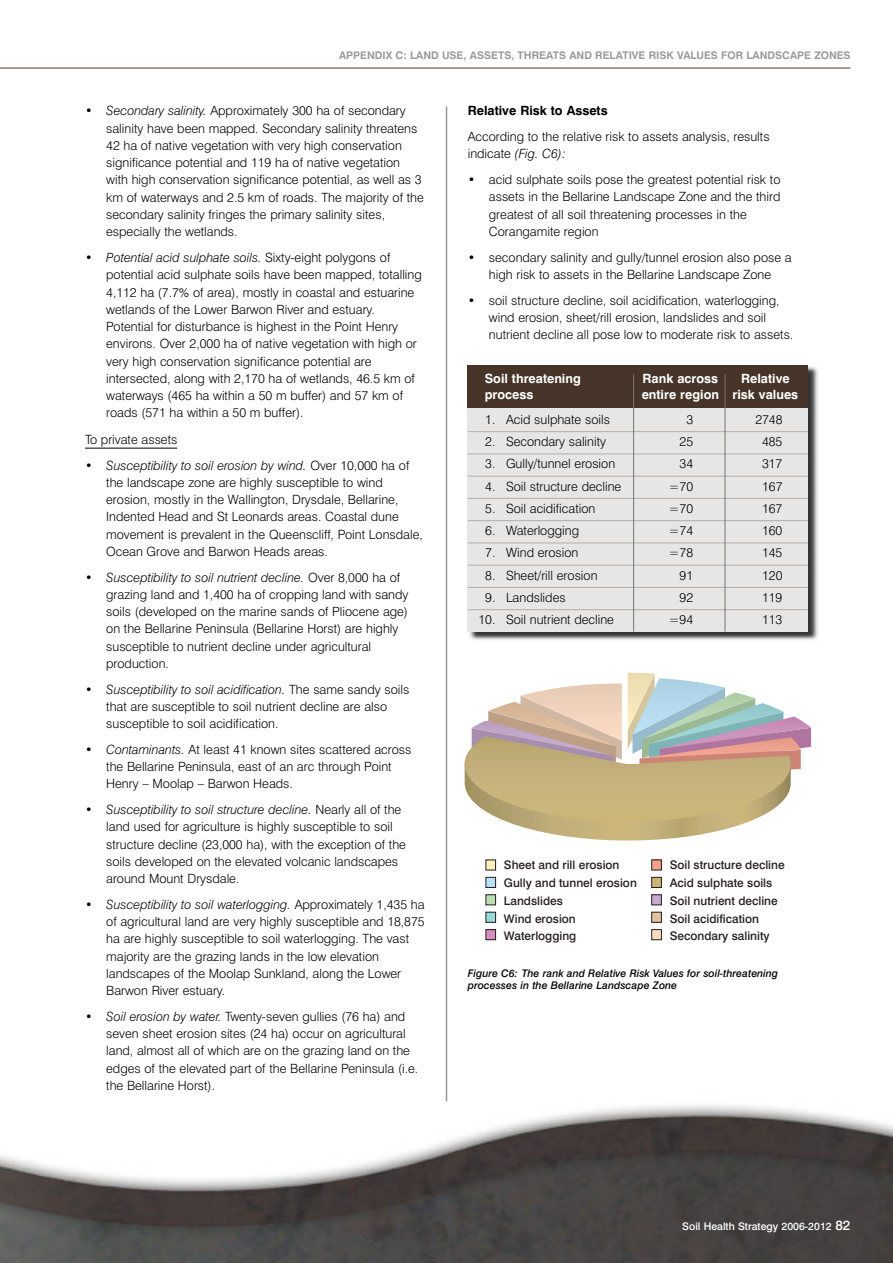
<style>
.page{position:relative;width:893px;height:1263px;background:#fff}
.page>*{position:absolute;margin:0;border:0;box-sizing:border-box;transform-origin:0 0}
.t1{font:300 12.75px/17.2px "Swiss 721 BT";color:#000}
.t2{font:700 12.75px "Swiss 721 BT";color:#fff}
.t3{font:700 12.75px "Swiss 721 BT";color:#000}
.t4{font:500 11.85px/17.7px "Swiss 721 BT";color:#231f20}
.t5{font:italic 500 10.5px/12px "Swiss 721 BT";color:#000}
.t6{font:700 10.5px "Swiss 721 BT";color:#999}
.t7{font:500 10.5px "Swiss 721 BT";color:#fff}
.s1{font-style:italic}
.s2{font-size:13.5px}
</style>
<div class="page">
<img style="left:0;top:1063px;width:893px;height:200px">
<hr style="left:0;top:68px;width:850px;height:1px;background:#473428">
<hr style="left:85px;top:448px;width:92px;height:1px;background:#000">
<hr style="left:446px;top:106px;width:1px;height:995px;background:#999">
<img style="left:468px;top:366px;width:350px;height:274px">
<div style="left:468px;top:366px;width:340px;height:265px;background:#e6e6e6"></div>
<div style="left:468px;top:366px;width:340px;height:42px;background:#473428"></div>
<hr style="left:468px;top:431px;width:340px;height:1px;background:#b5aea9">
<hr style="left:468px;top:453px;width:340px;height:1px;background:#b5aea9">
<hr style="left:468px;top:476px;width:340px;height:1px;background:#b5aea9">
<hr style="left:468px;top:498px;width:340px;height:1px;background:#b5aea9">
<hr style="left:468px;top:520px;width:340px;height:1px;background:#b5aea9">
<hr style="left:468px;top:542px;width:340px;height:1px;background:#b5aea9">
<hr style="left:468px;top:565px;width:340px;height:1px;background:#b5aea9">
<hr style="left:468px;top:587px;width:340px;height:1px;background:#b5aea9">
<hr style="left:468px;top:609px;width:340px;height:1px;background:#b5aea9">
<hr style="left:725px;top:374px;width:1px;height:257px;background:#7e7169">
<hr style="left:633px;top:374px;width:1px;height:257px;background:#7e7169">
<svg style="left:465px;top:673px;width:346px;height:168px"></svg>
<div style="left:486px;top:860px;width:10px;height:10px;background:#feefbb"></div>
<div style="left:485px;top:859px;width:11px;height:11px;border:1px solid #231f20"></div>
<div style="left:486px;top:877px;width:10px;height:10px;background:#b9e1f7"></div>
<div style="left:485px;top:877px;width:11px;height:11px;border:1px solid #231f20"></div>
<div style="left:486px;top:895px;width:10px;height:10px;background:#bcdeb2"></div>
<div style="left:485px;top:894px;width:11px;height:11px;border:1px solid #231f20"></div>
<div style="left:486px;top:912px;width:10px;height:10px;background:#99d7db"></div>
<div style="left:485px;top:912px;width:11px;height:11px;border:1px solid #231f20"></div>
<div style="left:486px;top:929px;width:10px;height:11px;background:#d38cbd"></div>
<div style="left:485px;top:929px;width:11px;height:11px;border:1px solid #231f20"></div>
<div style="left:652px;top:860px;width:9px;height:10px;background:#f6a08b"></div>
<div style="left:651px;top:859px;width:11px;height:11px;border:1px solid #231f20"></div>
<div style="left:652px;top:877px;width:9px;height:10px;background:#ccb576"></div>
<div style="left:651px;top:877px;width:11px;height:11px;border:1px solid #231f20"></div>
<div style="left:652px;top:895px;width:9px;height:10px;background:#c9a9cf"></div>
<div style="left:651px;top:894px;width:11px;height:11px;border:1px solid #231f20"></div>
<div style="left:652px;top:912px;width:9px;height:10px;background:#e4c19f"></div>
<div style="left:651px;top:912px;width:11px;height:11px;border:1px solid #231f20"></div>
<div style="left:652px;top:929px;width:9px;height:11px;background:#fddcc2"></div>
<div style="left:651px;top:929px;width:11px;height:11px;border:1px solid #231f20"></div>
<p class="t6" style="left:339px;top:51px;width:513px">APPENDIX C: LAND USE, ASSETS, THREATS AND RELATIVE RISK VALUES FOR LANDSCAPE ZONES</p>
<p class="t1" style="left:106px;top:104px;width:319px;text-indent:-21px">• <span class="s1">Secondary salinity.</span> Approximately 300 ha of secondary salinity have been mapped. Secondary salinity threatens 42 ha of native vegetation with very high conservation significance potential and 119 ha of native vegetation with high conservation significance potential, as well as 3 km of waterways and 2.5 km of roads. The majority of the secondary salinity fringes the primary salinity sites, especially the wetlands.</p>
<p class="t1" style="left:106px;top:250px;width:317px;text-indent:-21px">• <span class="s1">Potential acid sulphate soils.</span> Sixty-eight polygons of potential acid sulphate soils have been mapped, totalling 4,112 ha (7.7% of area), mostly in coastal and estuarine wetlands of the Lower Barwon River and estuary.<br>Potential for disturbance is highest in the Point Henry environs. Over 2,000 ha of native vegetation with high or very high conservation significance potential are intersected, along with 2,170 ha of wetlands, 46.5 km of waterways (465 ha within a 50 m buffer) and 57 km of roads (571 ha within a 50 m buffer).</p>
<p class="t1" style="left:85px;top:432px;width:94px">To private assets</p>
<p class="t1" style="left:106px;top:458px;width:318px;text-indent:-21px">• <span class="s1">Susceptibility to soil erosion by wind.</span> Over 10,000 ha of the landscape zone are highly susceptible to wind erosion, mostly in the Wallington, Drysdale, Bellarine, Indented Head and St Leonards areas. Coastal dune movement is prevalent in the Queenscliff, Point Lonsdale, Ocean Grove and Barwon Heads areas.</p>
<p class="t1" style="left:106px;top:570px;width:304px;text-indent:-21px">• <span class="s1">Susceptibility to soil nutrient decline.</span> Over 8,000 ha of grazing land and 1,400 ha of cropping land with sandy soils (developed on the marine sands of Pliocene age) on the Bellarine Peninsula (Bellarine Horst) are highly susceptible to nutrient decline under agricultural production.</p>
<p class="t1" style="left:106px;top:682px;width:305px;text-indent:-21px">• <span class="s1">Susceptibility to soil acidification.</span> The same sandy soils that are susceptible to soil nutrient decline are also susceptible to soil acidification.</p>
<p class="t1" style="left:106px;top:742px;width:307px;text-indent:-21px">• <span class="s1">Contaminants.</span> At least 41 known sites scattered across the Bellarine Peninsula, east of an arc through Point<br>Henry – Moolap – Barwon Heads.</p>
<p class="t1" style="left:106px;top:802px;width:301px;text-indent:-21px">• <span class="s1">Susceptibility to soil structure decline.</span> Nearly all of the land used for agriculture is highly susceptible to soil structure decline (23,000 ha), with the exception of the soils developed on the elevated volcanic landscapes around Mount Drysdale.</p>
<p class="t1" style="left:106px;top:897px;width:320px;text-indent:-21px">• <span class="s1">Susceptibility to soil waterlogging.</span> Approximately 1,435 ha of agricultural land are very highly susceptible and 18,875 ha are highly susceptible to soil waterlogging. The vast majority are the grazing lands in the low elevation landscapes of the Moolap Sunkland, along the Lower Barwon River estuary.</p>
<p class="t1" style="left:106px;top:1009px;width:313px;text-indent:-21px">• <span class="s1">Soil erosion by water.</span> Twenty-seven gullies (76 ha) and seven sheet erosion sites (24 ha) occur on agricultural land, almost all of which are on the grazing land on the edges of the elevated part of the Bellarine Peninsula (i.e. the Bellarine Horst).</p>
<p class="t3" style="left:468px;top:106px;width:141px">Relative Risk to Assets</p>
<p class="t1" style="left:468px;top:129px;width:303px">According to the relative risk to assets analysis, results indicate <span class="s1">(Fig. C6):</span></p>
<p class="t1" style="left:489px;top:172px;width:293px;text-indent:-21px">• acid sulphate soils pose the greatest potential risk to assets in the Bellarine Landscape Zone and the third greatest of all soil threatening processes in the Corangamite region</p>
<p class="t1" style="left:468px;top:250px;width:325px;text-align:center">• secondary salinity and gully/tunnel erosion also pose a high risk to assets in the Bellarine Landscape Zone</p>
<p class="t1" style="left:489px;top:293px;width:306px;text-indent:-21px">• soil structure decline, soil acidification, waterlogging, wind erosion, sheet/rill erosion, landslides and soil nutrient decline all pose low to moderate risk to assets.</p>
<p class="t2" style="left:485px;top:374px;width:98px">Soil threatening</p>
<p class="t2" style="left:642px;top:374px;width:77px">Rank across</p>
<p class="t2" style="left:741px;top:374px;width:50px">Relative</p>
<p class="t2" style="left:485px;top:390px;width:50px">process</p>
<p class="t2" style="left:642px;top:390px;width:158px">entire region risk values</p>
<p class="t1" style="left:485px;top:412px;width:126px">1. Acid sulphate soils</p>
<p class="t1" style="left:686px;top:412px;width:8px">3</p>
<p class="t1" style="left:755px;top:412px;width:29px">2748</p>
<p class="t1" style="left:485px;top:434px;width:122px">2. Secondary salinity</p>
<p class="t1" style="left:680px;top:434px;width:15px">25</p>
<p class="t1" style="left:762px;top:434px;width:22px">485</p>
<p class="t1" style="left:485px;top:456px;width:132px">3. Gully/tunnel erosion</p>
<p class="t1" style="left:680px;top:456px;width:15px">34</p>
<p class="t1" style="left:762px;top:456px;width:22px">317</p>
<p class="t1" style="left:485px;top:479px;width:138px">4. Soil structure decline</p>
<p class="t1" style="left:669px;top:479px;width:26px">=70</p>
<p class="t1" style="left:762px;top:479px;width:22px">167</p>
<p class="t1" style="left:485px;top:501px;width:112px">5. Soil acidification</p>
<p class="t1" style="left:669px;top:501px;width:26px">=70</p>
<p class="t1" style="left:762px;top:501px;width:22px">167</p>
<p class="t1" style="left:485px;top:523px;width:95px">6. Waterlogging</p>
<p class="t1" style="left:669px;top:523px;width:26px">=74</p>
<p class="t1" style="left:762px;top:523px;width:22px">160</p>
<p class="t1" style="left:485px;top:545px;width:95px">7. Wind erosion</p>
<p class="t1" style="left:669px;top:545px;width:26px">=78</p>
<p class="t1" style="left:762px;top:545px;width:22px">145</p>
<p class="t1" style="left:485px;top:568px;width:114px">8. Sheet/rill erosion</p>
<p class="t1" style="left:680px;top:568px;width:15px">91</p>
<p class="t1" style="left:762px;top:568px;width:22px">120</p>
<p class="t1" style="left:485px;top:590px;width:82px">9. Landslides</p>
<p class="t1" style="left:680px;top:590px;width:15px">92</p>
<p class="t1" style="left:762px;top:590px;width:22px">119</p>
<p class="t1" style="left:478px;top:612px;width:137px">10. Soil nutrient decline</p>
<p class="t1" style="left:669px;top:612px;width:26px">=94</p>
<p class="t1" style="left:762px;top:612px;width:22px">113</p>
<p class="t4" style="left:504px;top:857px;width:134px">Sheet and rill erosion<br>Gully and tunnel erosion<br>Landslides<br>Wind erosion<br>Waterlogging</p>
<p class="t4" style="left:670px;top:857px;width:116px">Soil structure decline<br>Acid sulphate soils<br>Soil nutrient decline<br>Soil acidification<br>Secondary salinity</p>
<p class="t5" style="left:468px;top:968px;width:312px">Figure C6: The rank and Relative Risk Values for soil-threatening processes in the Bellarine Landscape Zone</p>
<p class="t7" style="left:682px;top:1222px;width:170px">Soil Health Strategy 2006-2012 <span class="s2">82</span></p>
</div>
